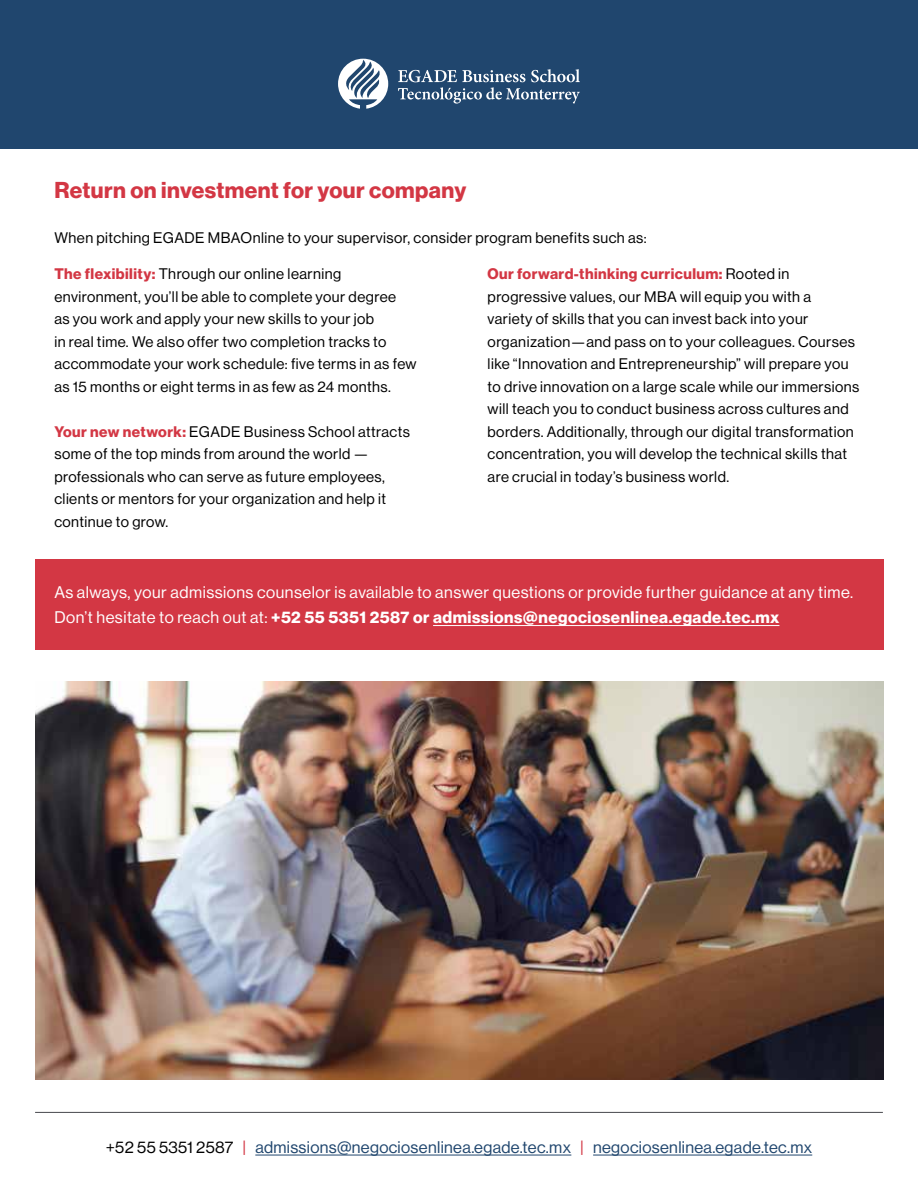
<style>
.page{position:relative;width:918px;height:1188px;background:#fff}
.page>*{position:absolute;margin:0;border:0;box-sizing:border-box;transform-origin:0 0}
.t1{font:22.5px "N Haas Grotesk DS Pro 75 Bd";letter-spacing:.02em;color:#d33744}
.t2{font:16.5px "N Haas Grotesk DS Pro 55 Rg";letter-spacing:.03em;color:#fff}
.t3{font:16.5px "N Haas Grotesk DS Pro 55 Rg";letter-spacing:.02em;color:#20466e}
.t4{font:16.5px "N Haas Grotesk DS Pro 75 Bd";letter-spacing:.03em;color:#fff}
.t5{font:15px/22.5px "N Haas Grotesk DS Pro 55 Rg";letter-spacing:.03em;color:#000}
.t6{font:15px "N Haas Grotesk DS Pro 75 Bd";letter-spacing:.03em;color:#d33744}
.s1{font-family:"N Haas Grotesk DS Pro 75 Bd";color:#d33744}
.s2{font-family:"N Haas Grotesk DS Pro 55 Rg";color:#000}
.s3{font-family:"N Haas Grotesk DS Pro 55 Rg"}
.s4{color:#000}
.s5{color:#d33744}
</style>
<div class="page">
<div style="left:0;top:0;width:918px;height:148px;background:#20466e"></div>
<svg style="left:338px;top:59px;width:50px;height:50px"></svg>
<svg style="left:398px;top:69px;width:182px;height:35px"></svg>
<div style="left:35px;top:559px;width:848px;height:90px;background:#d33744"></div>
<hr style="left:433px;top:625px;width:346px;height:1px;background:#fff">
<img style="left:35px;top:682px;width:848px;height:398px">
<hr style="left:255px;top:1155px;width:316px;height:1px;background:#20466e">
<hr style="left:593px;top:1155px;width:219px;height:1px;background:#20466e">
<hr style="left:35px;top:1112px;width:848px;height:1px;background:#46474d">
<h1 class="t1" style="left:54px;top:177px;width:414px">Return on investment for your company</h1>
<p class="t5" style="left:54px;top:227px;width:594px">When pitching EGADE MBAOnline to your supervisor, consider program benefits such as:</p>
<p class="t5" style="left:54px;top:263px;width:364px"><span class="s1">The flexibility:</span> Through our online learning environment, you’ll be able to complete your degree<br>as you work and apply your new skills to your job<br>in real time. We also offer two completion tracks to accommodate your work schedule: five terms in as few as 15 months or eight terms in as few as 24 months.</p>
<p class="t5" style="left:54px;top:420px;width:357px"><span class="s1">Your new network:</span> EGADE Business School attracts some of the top minds from around the world — professionals who can serve as future employees, clients or mentors for your organization and help it continue to grow.</p>
<p class="t6" style="left:488px;top:265px;width:303px">Our forward-thinking curriculum: <span class="s2">Rooted in</span></p>
<p class="t5" style="left:488px;top:285px;width:373px">progressive values, our MBA will equip you with a variety of skills that you can invest back into your organization—and pass on to your colleagues. Courses like “Innovation and Entrepreneurship” will prepare you to drive innovation on a large scale while our immersions will teach you to conduct business across cultures and borders. Additionally, through our digital transformation concentration, you will develop the technical skills that are crucial in today’s business world.</p>
<p class="t2" style="left:54px;top:583px;width:800px">As always, your admissions counselor is available to answer questions or provide further guidance at any time.</p>
<p class="t4" style="left:54px;top:608px;width:727px"><span class="s3">Don’t hesitate to reach out at:</span> +52 55 5351 2587 or admissions@negociosenlinea.egade.tec.mx</p>
<p class="t3" style="left:106px;top:1138px;width:708px"><span class="s4">+52 55 5351 2587</span> <span class="s5">|</span> admissions@negociosenlinea.egade.tec.mx <span class="s5">|</span> negociosenlinea.egade.tec.mx</p>
</div>
